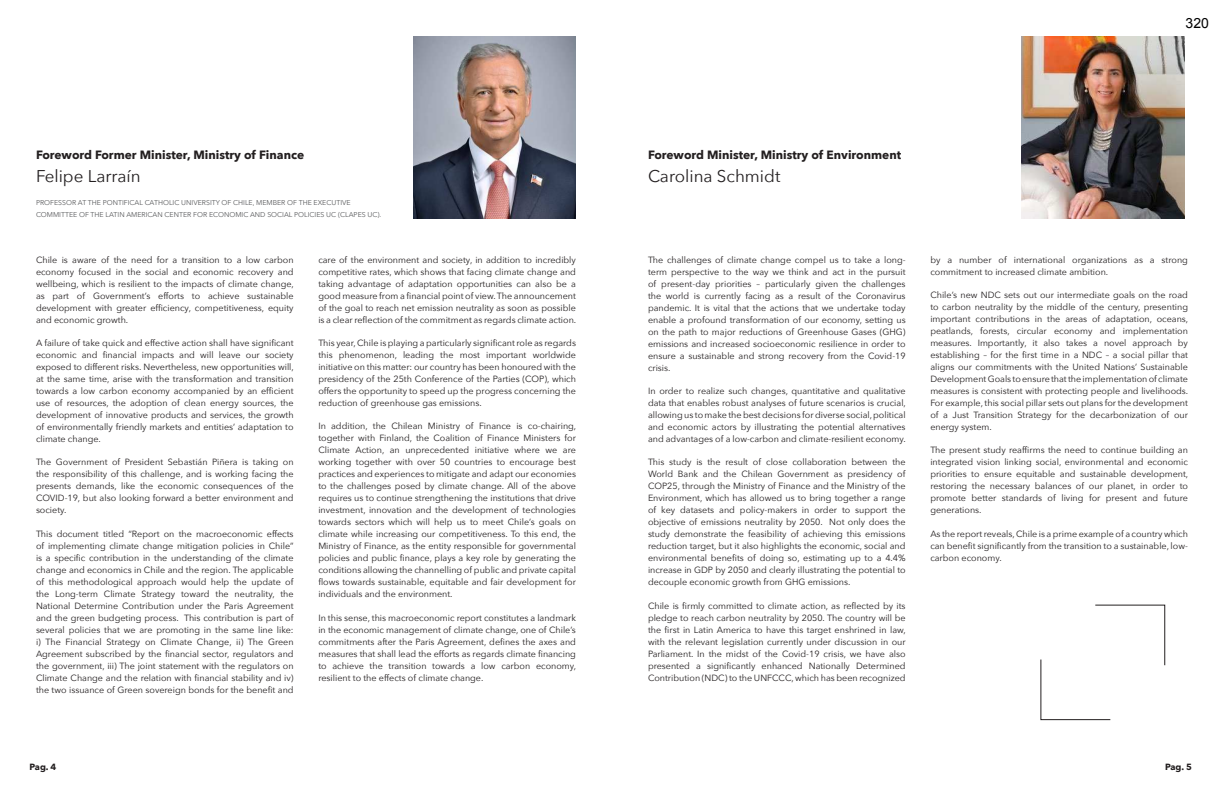
<style>
.page{position:relative;width:1224px;height:792px;background:#fff}
.page>*{position:absolute;margin:0;border:0;box-sizing:border-box;transform-origin:0 0}
.t1{font:17px "Avenir Next";color:#231f20}
.t2{font:14px "Arial";color:#000}
.t3{font:700 12px "Avenir Next";color:#231f20}
.t4{font:9px/12px "Avenir Next";color:#231f20;text-align:justify}
.t5{font:700 9px "Avenir Next";letter-spacing:-.025em;color:#231f20}
.t6{font:7px/12px "Avenir Next";color:#57585a}
</style>
<div class="page">
<img style="left:413px;top:36px;width:163px;height:182px">
<img style="left:1022px;top:36px;width:162px;height:182px">
<svg style="left:1040px;top:604px;width:125px;height:116px"></svg>
<h3 class="t3" style="left:36px;top:149px;width:270px">Foreword Former Minister, Ministry of Finance</h3>
<h1 class="t1" style="left:36px;top:167px;width:106px">Felipe Larraín</h1>
<p class="t6" style="left:36px;top:197px;width:347px">PROFESSOR AT THE PONTIFICAL CATHOLIC UNIVERSITY OF CHILE, MEMBER OF THE EXECUTIVE<br>COMMITTEE OF THE LATIN AMERICAN CENTER FOR ECONOMIC AND SOCIAL POLICIES UC (CLAPES UC).</p>
<p class="t4" style="left:36px;top:254px;width:259px">Chile is aware of the need for a transition to a low carbon economy focused in the social and economic recovery and wellbeing, which is resilient to the impacts of climate change, as part of Government’s efforts to achieve sustainable development with greater ef昀椀ciency, competitiveness, equity and economic growth.</p>
<p class="t4" style="left:36px;top:336px;width:259px">A failure of take quick and effective action shall have signi昀椀cant economic and 昀椀nancial impacts and will leave our society exposed to different risks. Nevertheless, new opportunities will, at the same time, arise with the transformation and transition towards a low carbon economy accompanied by an ef昀椀cient use of resources, the adoption of clean energy sources, the development of innovative products and services, the growth of environmentally friendly markets and entities’ adaptation to climate change.</p>
<p class="t4" style="left:36px;top:456px;width:259px">The Government of President Sebastián Piñera is taking on the responsibility of this challenge, and is working facing the presents demands, like the economic consequences of the COVID-19, but also looking forward a better environment and society.</p>
<p class="t4" style="left:36px;top:528px;width:259px">This document titled “Report on the macroeconomic effects of implementing climate change mitigation policies in Chile” is a speci昀椀c contribution in the understanding of the climate change and economics in Chile and the region. The applicable of this methodological approach would help the update of the Long-term Climate Strategy toward the neutrality, the National Determine Contribution under the Paris Agreement and the green budgeting process. This contribution is part of several policies that we are promoting in the same line like: i) The Financial Strategy on Climate Change, ii) The Green Agreement subscribed by the 昀椀nancial sector, regulators and the government, iii) The joint statement with the regulators on Climate Change and the relation with 昀椀nancial stability and iv) the two issuance of Green sovereign bonds for the bene昀椀t and</p>
<p class="t4" style="left:318px;top:254px;width:259px">care of the environment and society, in addition to incredibly competitive rates, which shows that facing climate change and taking advantage of adaptation opportunities can also be a good measure from a 昀椀nancial point of view. The announcement of the goal to reach net emission neutrality as soon as possible is a clear re昀氀ection of the commitment as regards climate action.</p>
<p class="t4" style="left:318px;top:336px;width:259px">This year, Chile is playing a particularly signi昀椀cant role as regards this phenomenon, leading the most important worldwide initiative on this matter: our country has been honoured with the presidency of the 25th Conference of the Parties (COP), which offers the opportunity to speed up the progress concerning the reduction of greenhouse gas emissions.</p>
<p class="t4" style="left:318px;top:420px;width:259px">In addition, the Chilean Ministry of Finance is co-chairing, together with Finland, the Coalition of Finance Ministers for Climate Action, an unprecedented initiative where we are working together with over 50 countries to encourage best practices and experiences to mitigate and adapt our economies to the challenges posed by climate change. All of the above requires us to continue strengthening the institutions that drive investment, innovation and the development of technologies towards sectors which will help us to meet Chile’s goals on climate while increasing our competitiveness. To this end, the Ministry of Finance, as the entity responsible for governmental policies and public 昀椀nance, plays a key role by generating the conditions allowing the channelling of public and private capital昀氀ows towards sustainable, equitable and fair development for individuals and the environment.</p>
<p class="t4" style="left:318px;top:612px;width:259px">In this sense, this macroeconomic report constitutes a landmark in the economic management of climate change, one of Chile’s commitments after the Paris Agreement, de昀椀nes the axes and measures that shall lead the efforts as regards climate 昀椀nancing to achieve the transition towards a low carbon economy, resilient to the effects of climate change.</p>
<p class="t5" style="left:30px;top:763px;width:28px">Pag. 4</p>
<h2 class="t2" style="left:1186px;top:14px;width:25px">320</h2>
<h3 class="t3" style="left:648px;top:149px;width:255px">Foreword Minister, Ministry of Environment</h3>
<h1 class="t1" style="left:648px;top:167px;width:134px">Carolina Schmidt</h1>
<p class="t4" style="left:648px;top:254px;width:259px">The challenges of climate change compel us to take a long&shy;term perspective to the way we think and act in the pursuit of present-day priorities – particularly given the challenges the world is currently facing as a result of the Coronavirus pandemic. It is vital that the actions that we undertake today enable a profound transformation of our economy, setting us on the path to major reductions of Greenhouse Gases (GHG) emissions and increased socioeconomic resilience in order to ensure a sustainable and strong recovery from the Covid-19 crisis.</p>
<p class="t4" style="left:648px;top:385px;width:259px">In order to realize such changes, quantitative and qualitative data that enables robust analyses of future scenarios is crucial, allowing us to make the best decisions for diverse social, political and economic actors by illustrating the potential alternatives and advantages of a low-carbon and climate-resilient economy.</p>
<p class="t4" style="left:648px;top:456px;width:259px">This study is the result of close collaboration between the World Bank and the Chilean Government as presidency of COP25, through the Ministry of Finance and the Ministry of the Environment, which has allowed us to bring together a range of key datasets and policy-makers in order to support the objective of emissions neutrality by 2050. Not only does the study demonstrate the feasibility of achieving this emissions reduction target, but it also highlights the economic, social and environmental bene昀椀ts of doing so, estimating up to a 4.4% increase in GDP by 2050 and clearly illustrating the potential to decouple economic growth from GHG emissions.</p>
<p class="t4" style="left:648px;top:599px;width:259px">Chile is 昀椀rmly committed to climate action, as re昀氀ected by its pledge to reach carbon neutrality by 2050. The country will be the 昀椀rst in Latin America to have this target enshrined in law, with the relevant legislation currently under discussion in our Parliament. In the midst of the Covid-19 crisis, we have also presented a signi昀椀cantly enhanced Nationally Determined Contribution (NDC) to the UNFCCC, which has been recognized</p>
<p class="t4" style="left:930px;top:254px;width:259px">by a number of international organizations as a strong commitment to increased climate ambition.</p>
<p class="t4" style="left:930px;top:289px;width:259px">Chile’s new NDC sets out our intermediate goals on the road to carbon neutrality by the middle of the century, presenting important contributions in the areas of adaptation, oceans, peatlands, forests, circular economy and implementation measures. Importantly, it also takes a novel approach by establishing – for the 昀椀rst time in a NDC – a social pillar that aligns our commitments with the United Nations’ Sustainable Development Goals to ensure that the implementation of climate measures is consistent with protecting people and livelihoods.<br>For example, this social pillar sets out plans for the development of a Just Transition Strategy for the decarbonization of our energy system.</p>
<p class="t4" style="left:930px;top:444px;width:259px">The present study reaf昀椀rms the need to continue building an integrated vision linking social, environmental and economic priorities to ensure equitable and sustainable development, restoring the necessary balances of our planet, in order to promote better standards of living for present and future generations.</p>
<p class="t4" style="left:930px;top:528px;width:259px">As the report reveals, Chile is a prime example of a country which can bene昀椀t signi昀椀cantly from the transition to a sustainable, low&shy;carbon economy.</p>
<p class="t5" style="left:1165px;top:763px;width:28px">Pag. 5</p>
</div>
